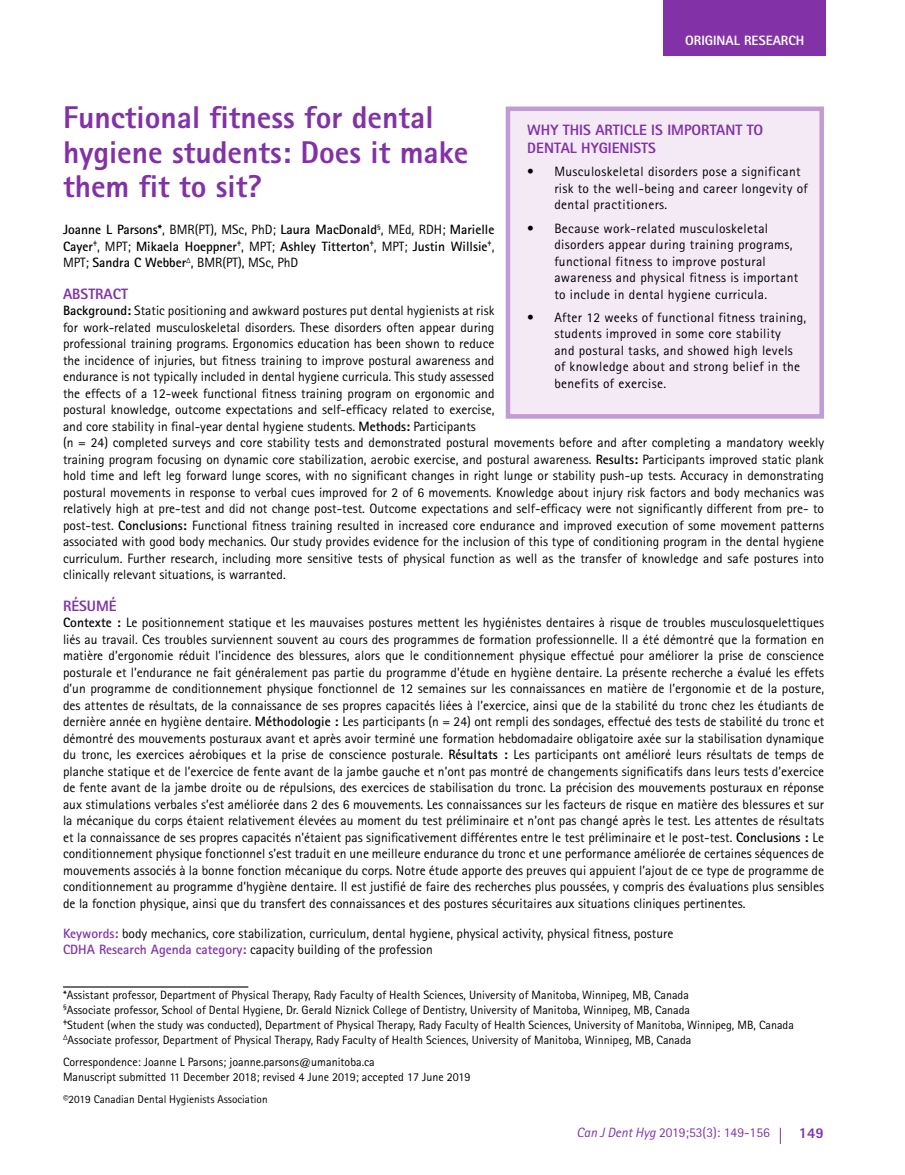
<style>
.page{position:relative;width:905px;height:1175px;background:#fff}
.page>*{position:absolute;margin:0;border:0;box-sizing:border-box;transform-origin:0 0}
.t1{font:800 31.5px/34.5px "Rotis Sans Serif Std";color:#8331a7}
.t2{font:800 15px/18px "Rotis Sans Serif Std";color:#8331a7}
.t3{font:13.5px/16.5px "Rotis Sans Serif Std";color:#000}
.t4{font:13.5px/16.5px "Rotis Sans Serif Std";letter-spacing:.025em;color:#000}
.t5{font:700 13.5px/16.5px "Rotis Sans Serif Std";color:#000;text-align:justify}
.t6{font:13.5px "Rotis Sans Serif Std";color:#8331a7}
.t7{font:800 13.5px "Rotis Sans Serif Std";color:#fff}
.t8{font:12px/15px "Rotis Sans Serif Std";color:#000}
.t9{font:11.25px "Rotis Sans Serif Std";color:#000}
.s1{font-weight:400}
.s2{font-weight:700}
.s3{font-weight:700;color:#8331a7}
.s4{font-style:italic}
</style>
<div class="page">
<svg style="left:780px;top:1127px;width:1px;height:16px"></svg>
<div style="left:663px;top:0;width:162px;height:56px;background:#8331a7"></div>
<hr style="left:63px;top:986px;width:185px;height:1px;background:#000">
<div style="left:505px;top:106px;width:319px;height:312px;background:#f3eaf6;border:4px solid #c29ad4"></div>
<p class="t7" style="left:685px;top:32px;width:121px">ORIGINAL RESEARCH</p>
<h1 class="t1" style="left:63px;top:100px;width:407px">Functional fitness for dental hygiene students: Does it make them fit to sit?</h1>
<p class="t5" style="left:63px;top:221px;width:433px">Joanne L Parsons*<span class="s1">, BMR(PT), MSc, PhD;</span> Laura MacDonald<sup>§</sup><span class="s1">, MEd, RDH;</span> Marielle Cayer<sup>‡</sup><span class="s1">, MPT;</span> Mikaela Hoeppner<sup>‡</sup><span class="s1">, MPT;</span> Ashley Titterton<sup>‡</sup><span class="s1">, MPT;</span> Justin Willsie<sup>‡</sup><span class="s1">, MPT;</span> Sandra C Webber<sup>Δ</sup><span class="s1">, BMR(PT), MSc, PhD</span></p>
<p class="t2" style="left:63px;top:284px;width:67px">ABSTRACT</p>
<p class="t3" style="left:63px;top:302px;width:762px"><span class="s2">Background:</span> Static positioning and awkward postures put dental hygienists at risk<br>for work-related musculoskeletal disorders. These disorders often appear during<br>professional training programs. Ergonomics education has been shown to reduce<br>the incidence of injuries, but fitness training to improve postural awareness and<br>endurance is not typically included in dental hygiene curricula. This study assessed<br>the effects of a 12-week functional fitness training program on ergonomic and<br>postural knowledge, outcome expectations and self-efficacy related to exercise,<br>and core stability in final-year dental hygiene students. <span class="s2">Methods:</span> Participants<br>(n = 24) completed surveys and core stability tests and demonstrated postural movements before and after completing a mandatory weekly training program focusing on dynamic core stabilization, aerobic exercise, and postural awareness. <span class="s2">Results:</span> Participants improved static plank hold time and left leg forward lunge scores, with no significant changes in right lunge or stability push-up tests. Accuracy in demonstrating postural movements in response to verbal cues improved for 2 of 6 movements. Knowledge about injury risk factors and body mechanics was relatively high at pre-test and did not change post-test. Outcome expectations and self-efficacy were not significantly different from pre- to post-test. <span class="s2">Conclusions:</span> Functional fitness training resulted in increased core endurance and improved execution of some movement patterns associated with good body mechanics. Our study provides evidence for the inclusion of this type of conditioning program in the dental hygiene curriculum. Further research, including more sensitive tests of physical function as well as the transfer of knowledge and safe postures into clinically relevant situations, is warranted.</p>
<p class="t2" style="left:63px;top:596px;width:55px">RÉSUMÉ</p>
<p class="t3" style="left:63px;top:614px;width:762px;text-align:justify"><span class="s2">Contexte :</span> Le positionnement statique et les mauvaises postures mettent les hygiénistes dentaires à risque de troubles musculosquelettiques liés au travail. Ces troubles surviennent souvent au cours des programmes de formation professionnelle. Il a été démontré que la formation en matière d’ergonomie réduit l’incidence des blessures, alors que le conditionnement physique effectué pour améliorer la prise de conscience posturale et l’endurance ne fait généralement pas partie du programme d’étude en hygiène dentaire. La présente recherche a évalué les effets d’un programme de conditionnement physique fonctionnel de 12 semaines sur les connaissances en matière de l’ergonomie et de la posture, des attentes de résultats, de la connaissance de ses propres capacités liées à l’exercice, ainsi que de la stabilité du tronc chez les étudiants de dernière année en hygiène dentaire. <span class="s2">Méthodologie :</span> Les participants (n = 24) ont rempli des sondages, effectué des tests de stabilité du tronc et démontré des mouvements posturaux avant et après avoir terminé une formation hebdomadaire obligatoire axée sur la stabilisation dynamique du tronc, les exercices aérobiques et la prise de conscience posturale. <span class="s2">Résultats :</span> Les participants ont amélioré leurs résultats de temps de planche statique et de l’exercice de fente avant de la jambe gauche et n’ont pas montré de changements significatifs dans leurs tests d’exercice de fente avant de la jambe droite ou de répulsions, des exercices de stabilisation du tronc. La précision des mouvements posturaux en réponse aux stimulations verbales s’est améliorée dans 2 des 6 mouvements. Les connaissances sur les facteurs de risque en matière des blessures et sur la mécanique du corps étaient relativement élevées au moment du test préliminaire et n’ont pas changé après le test. Les attentes de résultats et la connaissance de ses propres capacités n’étaient pas significativement différentes entre le test préliminaire et le post-test. <span class="s2">Conclusions :</span> Le conditionnement physique fonctionnel s’est traduit en une meilleure endurance du tronc et une performance améliorée de certaines séquences de mouvements associés à la bonne fonction mécanique du corps. Notre étude apporte des preuves qui appuient l’ajout de ce type de programme de conditionnement au programme d’hygiène dentaire. Il est justifié de faire des recherches plus poussées, y compris des évaluations plus sensibles de la fonction physique, ainsi que du transfert des connaissances et des postures sécuritaires aux situations cliniques pertinentes.</p>
<p class="t3" style="left:63px;top:925px;width:612px"><span class="s3">Keywords:</span> body mechanics, core stabilization, curriculum, dental hygiene, physical activity, physical fitness, posture<br><span class="s3">CDHA Research Agenda category:</span> capacity building of the profession</p>
<p class="t8" style="left:63px;top:987px;width:732px">*Assistant professor, Department of Physical Therapy, Rady Faculty of Health Sciences, University of Manitoba, Winnipeg, MB, Canada<br><sup>§</sup>Associate professor, School of Dental Hygiene, Dr. Gerald Niznick College of Dentistry, University of Manitoba, Winnipeg, MB, Canada<br><sup>‡</sup>Student (when the study was conducted), Department of Physical Therapy, Rady Faculty of Health Sciences, University of Manitoba, Winnipeg, MB, Canada <sup>Δ</sup>Associate professor, Department of Physical Therapy, Rady Faculty of Health Sciences, University of Manitoba, Winnipeg, MB, Canada</p>
<p class="t8" style="left:63px;top:1054px;width:409px">Correspondence: Joanne L Parsons; joanne.parsons@umanitoba.ca<br>Manuscript submitted 11 December 2018; revised 4 June 2019; accepted 17 June 2019</p>
<p class="t9" style="left:63px;top:1092px;width:206px">©2019 Canadian Dental Hygienists Association</p>
<p class="t2" style="left:527px;top:121px;width:237px">WHY THIS ARTICLE IS IMPORTANT TO<br>DENTAL HYGIENISTS</p>
<p class="t4" style="left:554px;top:163px;width:255px;text-indent:-27px">• Musculoskeletal disorders pose a significant risk to the well-being and career longevity of dental practitioners.</p>
<p class="t4" style="left:554px;top:220px;width:245px;text-indent:-27px">• Because work-related musculoskeletal disorders appear during training programs, functional fitness to improve postural awareness and physical fitness is important to include in dental hygiene curricula.</p>
<p class="t4" style="left:554px;top:309px;width:253px;text-indent:-27px">• After 12 weeks of functional fitness training, students improved in some core stability<br>and postural tasks, and showed high levels of knowledge about and strong belief in the benefits of exercise.</p>
<p class="t6" style="left:576px;top:1124px;width:195px"><span class="s4">Can J Dent Hyg</span> 2019;53(3): 149-156</p>
<p class="t2" style="left:798px;top:1123px;width:27px">149</p>
</div>
